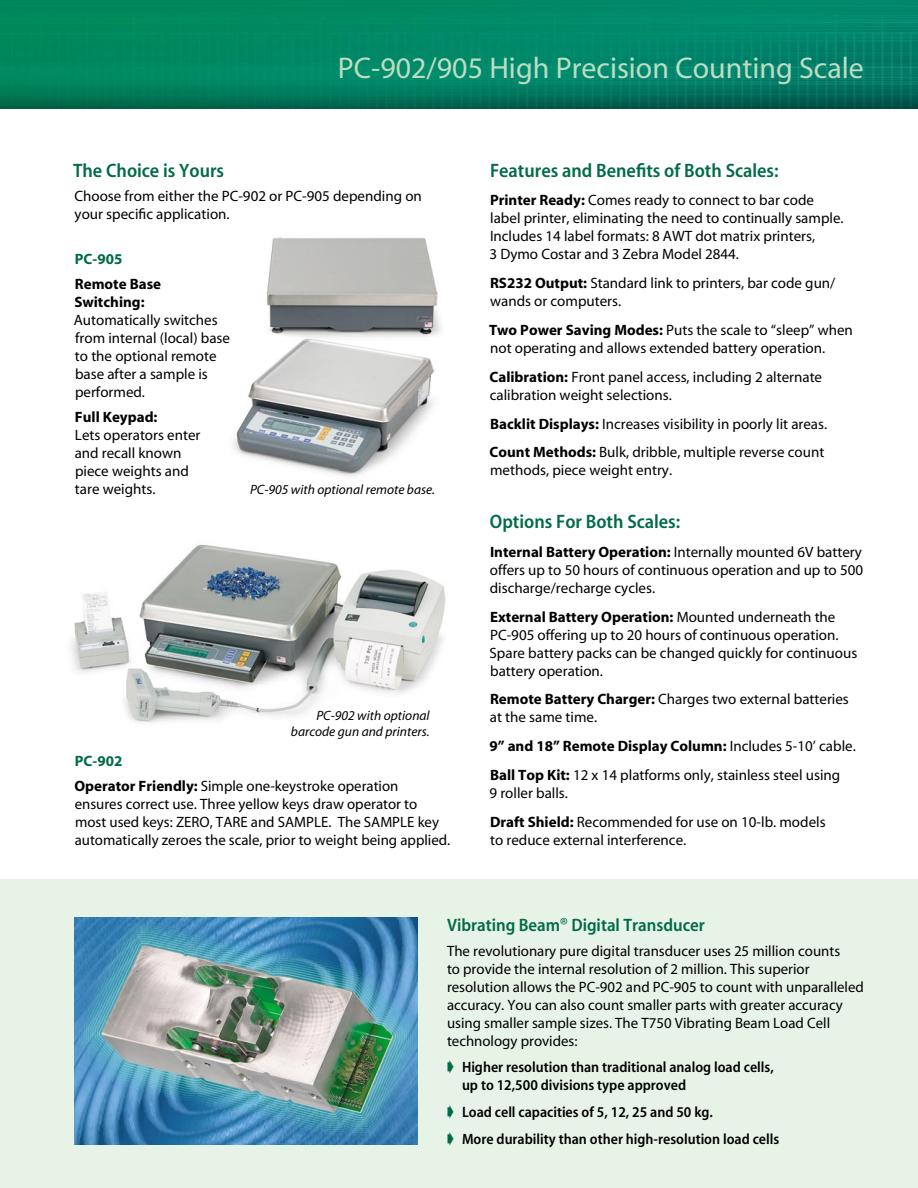
<style>
.page{position:relative;width:918px;height:1188px;background:#fff}
.page>*{position:absolute;margin:0;border:0;box-sizing:border-box;transform-origin:0 0}
.t1{font:30px "Myriad MM 400 600";color:#bbddc2}
.t2{font:19.5px "Myriad MM 565 520";color:#006b46}
.t3{font:18px "Myriad MM 565 520";color:#006b46}
.t4{font:15px/18px "Myriad MM 400 600";color:#000}
.t5{font:15px/18px "Myriad MM 565 520";color:#000}
.t6{font:15px/18px "Myriad MM 700 600";color:#000}
.t7{font:15px "Myriad MM 700 600";color:#006b46}
.t8{font:13.5px/16.2px "Myriad MM It 400 600";color:#000;text-align:right}
.s1{font-family:"Myriad MM 700 600"}
.s2{font-family:"Myriad MM 400 600"}
.s3{color:#006b46}
</style>
<div class="page">
<img style="left:233px;top:237px;width:208px;height:239px">
<div style="left:0;top:879px;width:918px;height:309px;background:#e8f3e8"></div>
<img style="left:0;top:0;width:918px;height:108px">
<img style="left:74px;top:917px;width:344px;height:227px">
<img style="left:71px;top:544px;width:375px;height:179px">
<h1 class="t1" style="left:338px;top:54px;width:528px">PC-902/905 High Precision Counting Scale</h1>
<h2 class="t2" style="left:73px;top:161px;width:153px">The Choice is Yours</h2>
<p class="t4" style="left:74px;top:188px;width:349px">Choose from either the PC-902 or PC-905 depending on your specific application.</p>
<p class="t7" style="left:75px;top:252px;width:49px">PC-905</p>
<p class="t6" style="left:74px;top:276px;width:88px">Remote Base<br>Switching:</p>
<p class="t4" style="left:74px;top:312px;width:158px">Automatically switches from internal (local) base to the optional remote base after a sample is performed.</p>
<p class="t6" style="left:75px;top:409px;width:84px">Full Keypad:</p>
<p class="t4" style="left:75px;top:427px;width:127px">Lets operators enter and recall known piece weights and tare weights.</p>
<p class="t8" style="left:250px;top:482px;width:187px">PC-905 with optional remote base.</p>
<p class="t8" style="left:291px;top:708px;width:140px">PC-902 with optional barcode gun and printers.</p>
<p class="t7" style="left:75px;top:754px;width:49px">PC-902</p>
<p class="t4" style="left:74px;top:778px;width:377px"><span class="s1">Operator Friendly:</span> Simple one-keystroke operation<br>ensures correct use. Three yellow keys draw operator to most used keys: ZERO, TARE and SAMPLE. The SAMPLE key automatically zeroes the scale, prior to weight being applied.</p>
<h2 class="t2" style="left:490px;top:161px;width:290px">Features and Benefits of Both Scales:</h2>
<p class="t4" style="left:490px;top:192px;width:356px"><span class="s1">Printer Ready:</span> Comes ready to connect to bar code label printer, eliminating the need to continually sample.<br>Includes 14 label formats: 8 AWT dot matrix printers,<br>3 Dymo Costar and 3 Zebra Model 2844.</p>
<p class="t4" style="left:490px;top:275px;width:347px"><span class="s1">RS232 Output:</span> Standard link to printers, bar code gun/ wands or computers.</p>
<p class="t4" style="left:489px;top:322px;width:365px"><span class="s1">Two Power Saving Modes:</span> Puts the scale to “sleep” when not operating and allows extended battery operation.</p>
<p class="t4" style="left:490px;top:369px;width:334px"><span class="s1">Calibration:</span> Front panel access, including 2 alternate calibration weight selections.</p>
<p class="t4" style="left:490px;top:410px;width:339px;line-height:28.8px"><span class="s1">Backlit Displays:</span> Increases visibility in poorly lit areas.<br><span class="s1">Count Methods:</span> Bulk, dribble, multiple reverse count</p>
<p class="t4" style="left:490px;top:462px;width:184px">methods, piece weight entry.</p>
<h2 class="t2" style="left:490px;top:512px;width:192px">Options For Both Scales:</h2>
<p class="t4" style="left:490px;top:544px;width:375px;text-align:justify"><span class="s1">Internal Battery Operation:</span> Internally mounted 6V battery offers up to 50 hours of continuous operation and up to 500 discharge/recharge cycles.</p>
<p class="t6" style="left:490px;top:608px;width:347px">External Battery Operation: <span class="s2">Mounted underneath the</span></p>
<p class="t4" style="left:490px;top:626px;width:369px">PC-905 offering up to 20 hours of continuous operation.<br>Spare battery packs can be changed quickly for continuous battery operation.</p>
<p class="t4" style="left:490px;top:691px;width:361px"><span class="s1">Remote Battery Charger:</span> Charges two external batteries at the same time.</p>
<p class="t6" style="left:490px;top:738px;width:368px">9” and 18” Remote Display Column: <span class="s2">Includes 5-10’ cable.</span></p>
<p class="t4" style="left:490px;top:767px;width:352px"><span class="s1">Ball Top Kit:</span> 12 x 14 platforms only, stainless steel using<br>9 roller balls.</p>
<p class="t4" style="left:490px;top:814px;width:337px"><span class="s1">Draft Shield:</span> Recommended for use on 10-lb. models to reduce external interference.</p>
<p class="t3" style="left:447px;top:916px;width:259px">Vibrating Beam<sup>®</sup> Digital Transducer</p>
<p class="t4" style="left:447px;top:942px;width:418px">The revolutionary pure digital transducer uses 25 million counts<br>to provide the internal resolution of 2 million. This superior resolution allows the PC-902 and PC-905 to count with unparalleled accuracy. You can also count smaller parts with greater accuracy using smaller sample sizes. The T750 Vibrating Beam Load Cell technology provides:</p>
<p class="t5" style="left:462px;top:1059px;width:313px;text-indent:-15px"><span class="s3">➧</span> Higher resolution than traditional analog load cells, up to 12,500 divisions type approved</p>
<p class="t5" style="left:447px;top:1099px;width:334px;line-height:26.7px"><span class="s3">➧</span> Load cell capacities of 5, 12, 25 and 50 kg.<br><span class="s3">➧</span> More durability than other high-resolution load cells</p>
</div>
